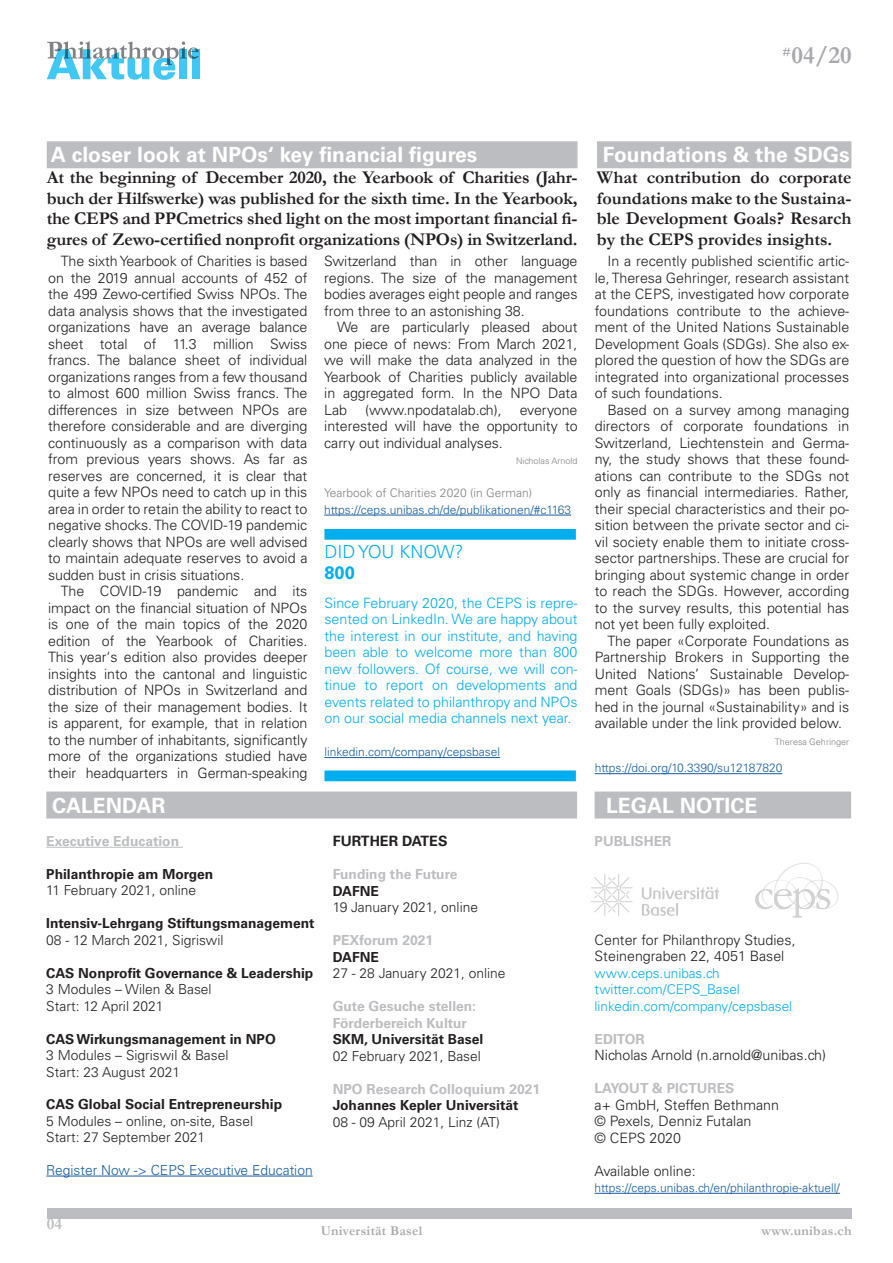
<style>
.page{position:relative;width:893px;height:1263px;background:#fff}
.page>*{position:absolute;margin:0;border:0;box-sizing:border-box;transform-origin:0 0}
.grundtext{font:700 24.9px "Garamond";color:#a8a9ad}
.t1{font:700 21px "Univers LT Std";color:#fff}
.t2{font:700 18px/20.7px "Garamond";letter-spacing:-.005em;color:#231f20;text-align:justify}
.Lauftext{font:300 18px "Univers LT Std";color:#00aeef}
.Lauftext-2{font:700 18px "Univers LT Std";color:#00aeef}
.t3{font:700 16.5px "Garamond";color:#bcbdc0}
.t4{font:300 14.25px/16.5px "Univers LT Std";letter-spacing:-.005em;color:#231f20;text-align:justify}
.Lauftext-3{font:300 14.25px/16.5px "Univers LT Std";color:#00aeef;text-align:justify}
.t5{font:700 14.25px "Univers LT Std";color:#231f20}
.t6{font:300 13.8px "Univers LT Std";color:#231f20}
.t7{font:700 13.8px "Univers LT Std";color:#231f20}
.t8{font:700 13.8px "Univers LT Std";color:#bcbdc0}
.t9{font:300 13.8px "Univers LT Std";color:#175d9e}
.t10{font:300 13.5px "Univers LT Std";color:#00aeef}
.t11{font:700 13.5px "Garamond";letter-spacing:.02em;color:#a8a9ad}
.Lauftext-4{font:300 12px "Univers LT Std";color:#175d9e}
.t12{font:300 12px "Univers LT Std";color:#808285}
.t13{font:300 9px "Univers LT Std";color:#808285}
</style>
<div class="page">
<div style="left:47px;top:1208px;width:804px;height:10px;background:#bcbdc0"></div>
<div style="left:192px;top:49px;width:8px;height:30px;background:#40c7f4"></div>
<svg style="left:47px;top:41px;width:152px;height:39px"></svg>
<div style="left:46px;top:791px;width:531px;height:27px;background:#bcbdc0"></div>
<hr style="left:46px;top:847px;width:137px;height:1px;background:#bcbdc0">
<hr style="left:46px;top:1176px;width:267px;height:1px;background:#175d9e">
<svg style="left:755px;top:863px;width:83px;height:54px"></svg>
<div style="left:47px;top:141px;width:531px;height:27px;background:#bcbdc0"></div>
<div style="left:595px;top:791px;width:256px;height:27px;background:#bcbdc0"></div>
<hr style="left:595px;top:1193px;width:245px;height:1px;background:#175d9e">
<img style="left:591px;top:874px;width:128px;height:41px">
<div style="left:597px;top:141px;width:254px;height:27px;background:#bcbdc0"></div>
<hr style="left:324px;top:515px;width:247px;height:1px;background:#175d9e">
<div style="left:324px;top:529px;width:252px;height:11px;background:#00aeef"></div>
<hr style="left:324px;top:757px;width:176px;height:1px;background:#175d9e">
<div style="left:324px;top:770px;width:252px;height:11px;background:#00aeef"></div>
<hr style="left:595px;top:773px;width:187px;height:1px;background:#175d9e">
<p class="grundtext" style="left:783px;top:38px;width:71px"><sup>#</sup>04/20</p>
<p class="t1" style="left:51px;top:143px;width:428px">A closer look at NPOs‘ key financial figures</p>
<p class="t2" style="left:47px;top:167px;width:532px">At the beginning of December 2020, the Yearbook of Charities (Jahr&shy;buch der Hilfswerke) was published for the sixth time. In the Yearbook, the CEPS and PPCmetrics shed light on the most important financial fi&shy;gures of Zewo-certified nonprofit organizations (NPOs) in Switzerland.</p>
<p class="t4" style="left:48px;top:253px;width:261px;text-indent:13px">The sixth Yearbook of Charities is based on the 2019 annual accounts of 452 of the 499 Zewo-certified Swiss NPOs. The data analysis shows that the investigated organizations have an average balance sheet total of 11.3 million Swiss francs. The balance sheet of individual organizations ranges from a few thousand to almost 600 million Swiss francs. The differences in size between NPOs are therefore considerable and are diverging continuously as a comparison with data from previous years shows. As far as reserves are concerned, it is clear that quite a few NPOs need to catch up in this area in order to retain the ability to react to negative shocks. The COVID-19 pandemic clearly shows that NPOs are well advised to maintain adequate reserves to avoid a sudden bust in crisis situations.</p>
<p class="t4" style="left:48px;top:583px;width:261px;text-indent:13px">The COVID-19 pandemic and its impact on the financial situation of NPOs is one of the main topics of the 2020 edition of the Yearbook of Charities.<br>This year‘s edition also provides deeper insights into the cantonal and linguistic distribution of NPOs in Switzerland and the size of their management bodies. It is apparent, for example, that in relation to the number of inhabitants, significantly more of the organizations studied have their headquarters in German-speaking</p>
<p class="t1" style="left:52px;top:793px;width:115px">CALENDAR</p>
<p class="t8" style="left:46px;top:833px;width:134px">Executive Education</p>
<p class="t7" style="left:46px;top:866px;width:168px">Philanthropie am Morgen</p>
<p class="t6" style="left:46px;top:882px;width:151px">11 February 2021, online</p>
<p class="t7" style="left:46px;top:915px;width:270px">Intensiv-Lehrgang Stiftungsmanagement</p>
<p class="t6" style="left:46px;top:932px;width:179px">08 - 12 March 2021, Sigriswil</p>
<p class="t7" style="left:46px;top:965px;width:269px">CAS Nonprofit Governance &amp; Leadership</p>
<p class="t6" style="left:46px;top:981px;width:167px">3 Modules – Wilen &amp; Basel</p>
<p class="t6" style="left:46px;top:998px;width:119px">Start: 12 April 2021</p>
<p class="t7" style="left:46px;top:1031px;width:231px">CAS Wirkungsmanagement in NPO</p>
<p class="t6" style="left:46px;top:1047px;width:184px">3 Modules – Sigriswil &amp; Basel</p>
<p class="t6" style="left:46px;top:1064px;width:135px">Start: 23 August 2021</p>
<p class="t7" style="left:46px;top:1096px;width:237px">CAS Global Social Entrepreneurship</p>
<p class="t6" style="left:46px;top:1112px;width:208px">5 Modules – online, on-site, Basel</p>
<p class="t6" style="left:46px;top:1129px;width:161px">Start: 27 September 2021</p>
<p class="t9" style="left:46px;top:1161px;width:268px">Register Now -&gt; CEPS Executive Education</p>
<p class="t4" style="left:324px;top:253px;width:255px">Switzerland than in other language regions. The size of the management bodies averages eight people and ranges from three to an astonishing 38.</p>
<p class="t4" style="left:324px;top:319px;width:255px;text-indent:13px">We are particularly pleased about one piece of news: From March 2021, we will make the data analyzed in the Yearbook of Charities publicly available in aggregated form. In the NPO Data Lab</p>
<p class="t4" style="left:365px;top:401px;width:138px">(www.npodatalab.ch),</p>
<p class="t4" style="left:324px;top:401px;width:255px;text-indent:195px">everyone interested will have the opportunity to carry out individual analyses.</p>
<p class="t13" style="left:516px;top:456px;width:63px">Nicholas Arnold</p>
<p class="t12" style="left:324px;top:486px;width:209px">Yearbook of Charities 2020 (in German)</p>
<p class="Lauftext-4" style="left:324px;top:502px;width:248px">https://ceps.unibas.ch/de/publikationen/#c1163</p>
<p class="Lauftext" style="left:324px;top:541px;width:141px">DID YOU KNOW?</p>
<p class="Lauftext-2" style="left:324px;top:562px;width:32px">800</p>
<p class="Lauftext-3" style="left:324px;top:594px;width:255px">Since February 2020, the CEPS is repre&shy;sented on LinkedIn. We are happy about the interest in our institute, and having been able to welcome more than 800 new followers. Of course, we will con&shy;tinue to report on developments and events related to philanthropy and NPOs on our social media channels next year.</p>
<p class="Lauftext-4" style="left:324px;top:745px;width:177px">linkedin.com/company/cepsbasel</p>
<p class="t5" style="left:333px;top:833px;width:116px">FURTHER DATES</p>
<p class="t8" style="left:333px;top:866px;width:126px">Funding the Future</p>
<p class="t7" style="left:333px;top:883px;width:48px">DAFNE</p>
<p class="t6" style="left:333px;top:899px;width:147px">19 January 2021, online</p>
<p class="t8" style="left:333px;top:932px;width:102px">PEXforum 2021</p>
<p class="t7" style="left:333px;top:949px;width:48px">DAFNE</p>
<p class="t6" style="left:333px;top:965px;width:174px">27 - 28 January 2021, online</p>
<p class="t8" style="left:333px;top:998px;width:145px">Gute Gesuche stellen:</p>
<p class="t8" style="left:333px;top:1015px;width:136px">Förderbereich Kultur</p>
<p class="t7" style="left:333px;top:1031px;width:152px">SKM, Universität Basel</p>
<p class="t6" style="left:333px;top:1047px;width:150px">02 February 2021, Basel</p>
<p class="t8" style="left:333px;top:1081px;width:209px">NPO Research Colloquium 2021</p>
<p class="t7" style="left:333px;top:1097px;width:187px">Johannes Kepler Universität</p>
<p class="t6" style="left:333px;top:1113px;width:169px">08 - 09 April 2021, Linz (AT)</p>
<p class="t1" style="left:603px;top:143px;width:248px">Foundations &amp; the SDGs</p>
<p class="t2" style="left:597px;top:167px;width:256px">What contribution do corporate foundations make to the Sustaina&shy;ble Development Goals? Resarch by the CEPS provides insights.</p>
<p class="t4" style="left:595px;top:253px;width:256px;text-indent:13px">In a recently published scientific artic&shy;le, Theresa Gehringer, research assistant at the CEPS, investigated how corporate foundations contribute to the achieve&shy;ment of the United Nations Sustainable Development Goals (SDGs). She also ex&shy;plored the question of how the SDGs are integrated into organizational processes of such foundations.</p>
<p class="t4" style="left:595px;top:401px;width:256px;text-indent:13px">Based on a survey among managing directors of corporate foundations in Switzerland, Liechtenstein and Germa&shy;ny, the study shows that these found&shy;ations can contribute to the SDGs not only as financial intermediaries. Rather, their special characteristics and their po&shy;sition between the private sector and ci&shy;vil society enable them to initiate cross&shy;sector partnerships. These are crucial for bringing about systemic change in order to reach the SDGs. However, according to the survey results, this potential has not yet been fully exploited.</p>
<p class="t4" style="left:595px;top:632px;width:256px;text-indent:13px">The paper «Corporate Foundations as Partnership Brokers in Supporting the United Nations’ Sustainable Develop&shy;ment Goals (SDGs)» has been publis&shy;hed in the journal «Sustainability» and is available under the link provided below.</p>
<p class="t13" style="left:775px;top:736px;width:76px">Theresa Gehringer</p>
<p class="Lauftext-4" style="left:595px;top:761px;width:189px">https://doi.org/10.3390/su12187820</p>
<p class="t1" style="left:606px;top:793px;width:152px">LEGAL NOTICE</p>
<p class="t8" style="left:595px;top:833px;width:78px">PUBLISHER</p>
<p class="t4" style="left:595px;top:931px;width:202px">Center for Philanthropy Studies,<br>Steinengraben 22, 4051 Basel</p>
<p class="t10" style="left:595px;top:965px;width:127px">www.ceps.unibas.ch</p>
<p class="t10" style="left:595px;top:981px;width:147px">twitter.com/CEPS_Basel</p>
<p class="t10" style="left:595px;top:998px;width:199px">linkedin.com/company/cepsbasel</p>
<p class="t8" style="left:595px;top:1031px;width:52px">EDITOR</p>
<p class="t4" style="left:595px;top:1047px;width:233px">Nicholas Arnold (n.arnold@unibas.ch)</p>
<p class="t8" style="left:595px;top:1080px;width:141px">LAYOUT &amp; PICTURES</p>
<p class="t4" style="left:595px;top:1096px;width:186px">a+ GmbH, Steffen Bethmann</p>
<p class="t4" style="left:595px;top:1113px;width:158px">© Pexels, Denniz Futalan</p>
<p class="t4" style="left:595px;top:1129px;width:88px">© CEPS 2020</p>
<p class="t4" style="left:595px;top:1162px;width:103px">Available online:</p>
<p class="Lauftext-4" style="left:595px;top:1180px;width:247px">https://ceps.unibas.ch/en/philanthropie-aktuell/</p>
<p class="t3" style="left:47px;top:1213px;width:17px">04</p>
<p class="t11" style="left:321px;top:1221px;width:103px">Universität Basel</p>
<p class="t11" style="left:762px;top:1221px;width:91px">www.unibas.ch</p>
</div>
